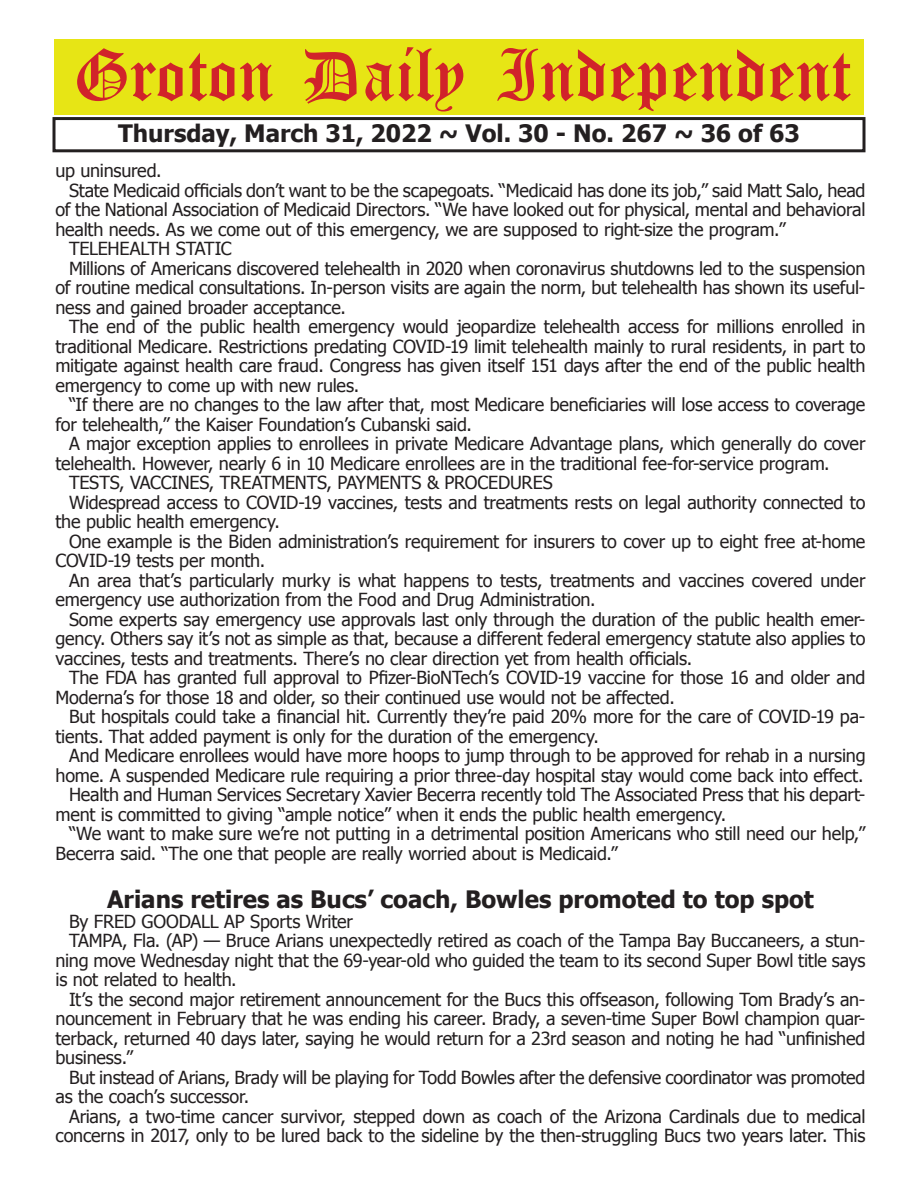
<style>
.page{position:relative;width:918px;height:1188px;background:#fff}
.page>*{position:absolute;margin:0;border:0;box-sizing:border-box;transform-origin:0 0}
.t1{font:54px "Old English Five";color:#d1232a}
.t2{font:700 24px "Tahoma";color:#231f20}
.t3{font:18px "Tahoma";letter-spacing:-.01em;color:#231f20}
</style>
<div class="page">
<div style="left:52px;top:117px;width:814px;height:35px;border:3px solid #231f20"></div>
<div style="left:54px;top:40px;width:810px;height:75px;background:#e7e515"></div>
<h1 class="t1" style="left:73px;top:50px;width:779px">Groton Daily Independent</h1>
<h2 class="t2" style="left:118px;top:116px;width:683px">Thursday, March 31, 2022 ~ Vol. 30 - No. 267 ~ 36 of 63</h2>
<p class="t3" style="left:56px;top:159px;width:108px">up uninsured.</p>
<p class="t3" style="left:69px;top:178px;width:798px">State Medicaid officials don’t want to be the scapegoats. “Medicaid has done its job,” said Matt Salo, head</p>
<p class="t3" style="left:56px;top:198px;width:812px">of the National Association of Medicaid Directors. “We have looked out for physical, mental and behavioral</p>
<p class="t3" style="left:56px;top:217px;width:732px">health needs. As we come out of this emergency, we are supposed to right-size the program.”</p>
<p class="t3" style="left:69px;top:237px;width:164px">TELEHEALTH STATIC</p>
<p class="t3" style="left:69px;top:256px;width:798px">Millions of Americans discovered telehealth in 2020 when coronavirus shutdowns led to the suspension</p>
<p class="t3" style="left:56px;top:276px;width:812px">of routine medical consultations. In-person visits are again the norm, but telehealth has shown its useful-</p>
<p class="t3" style="left:56px;top:295px;width:292px">ness and gained broader acceptance.</p>
<p class="t3" style="left:69px;top:315px;width:798px">The end of the public health emergency would jeopardize telehealth access for millions enrolled in</p>
<p class="t3" style="left:56px;top:334px;width:812px">traditional Medicare. Restrictions predating COVID-19 limit telehealth mainly to rural residents, in part to</p>
<p class="t3" style="left:56px;top:354px;width:811px">mitigate against health care fraud. Congress has given itself 151 days after the end of the public health</p>
<p class="t3" style="left:56px;top:373px;width:305px">emergency to come up with new rules.</p>
<p class="t3" style="left:69px;top:393px;width:798px">“If there are no changes to the law after that, most Medicare beneficiaries will lose access to coverage</p>
<p class="t3" style="left:56px;top:412px;width:418px">for telehealth,” the Kaiser Foundation’s Cubanski said.</p>
<p class="t3" style="left:69px;top:432px;width:798px">A major exception applies to enrollees in private Medicare Advantage plans, which generally do cover</p>
<p class="t3" style="left:56px;top:451px;width:776px">telehealth. However, nearly 6 in 10 Medicare enrollees are in the traditional fee-for-service program.</p>
<p class="t3" style="left:69px;top:471px;width:485px">TESTS, VACCINES, TREATMENTS, PAYMENTS &amp; PROCEDURES</p>
<p class="t3" style="left:69px;top:490px;width:798px">Widespread access to COVID-19 vaccines, tests and treatments rests on legal authority connected to</p>
<p class="t3" style="left:56px;top:510px;width:226px">the public health emergency.</p>
<p class="t3" style="left:69px;top:529px;width:798px">One example is the Biden administration’s requirement for insurers to cover up to eight free at-home</p>
<p class="t3" style="left:56px;top:549px;width:211px">COVID-19 tests per month.</p>
<p class="t3" style="left:69px;top:568px;width:798px">An area that’s particularly murky is what happens to tests, treatments and vaccines covered under</p>
<p class="t3" style="left:56px;top:588px;width:542px">emergency use authorization from the Food and Drug Administration.</p>
<p class="t3" style="left:69px;top:607px;width:798px">Some experts say emergency use approvals last only through the duration of the public health emer-</p>
<p class="t3" style="left:56px;top:627px;width:811px">gency. Others say it’s not as simple as that, because a different federal emergency statute also applies to</p>
<p class="t3" style="left:56px;top:646px;width:638px">vaccines, tests and treatments. There’s no clear direction yet from health officials.</p>
<p class="t3" style="left:69px;top:666px;width:798px">The FDA has granted full approval to Pfizer-BioNTech’s COVID-19 vaccine for those 16 and older and</p>
<p class="t3" style="left:56px;top:685px;width:621px">Moderna’s for those 18 and older, so their continued use would not be affected.</p>
<p class="t3" style="left:69px;top:705px;width:798px">But hospitals could take a financial hit. Currently they’re paid 20% more for the care of COVID-19 pa-</p>
<p class="t3" style="left:56px;top:724px;width:545px">tients. That added payment is only for the duration of the emergency.</p>
<p class="t3" style="left:69px;top:744px;width:798px">And Medicare enrollees would have more hoops to jump through to be approved for rehab in a nursing</p>
<p class="t3" style="left:56px;top:763px;width:809px">home. A suspended Medicare rule requiring a prior three-day hospital stay would come back into effect.</p>
<p class="t3" style="left:69px;top:783px;width:798px">Health and Human Services Secretary Xavier Becerra recently told The Associated Press that his depart-</p>
<p class="t3" style="left:56px;top:802px;width:672px">ment is committed to giving “ample notice” when it ends the public health emergency.</p>
<p class="t3" style="left:69px;top:822px;width:798px">“We want to make sure we’re not putting in a detrimental position Americans who still need our help,”</p>
<p class="t3" style="left:56px;top:841px;width:564px">Becerra said. “The one that people are really worried about is Medicaid.”</p>
<h2 class="t2" style="left:107px;top:883px;width:708px">Arians retires as Bucs’ coach, Bowles promoted to top spot</h2>
<p class="t3" style="left:69px;top:909px;width:286px">By FRED GOODALL AP Sports Writer</p>
<p class="t3" style="left:69px;top:929px;width:798px">TAMPA, Fla. (AP) — Bruce Arians unexpectedly retired as coach of the Tampa Bay Buccaneers, a stun-</p>
<p class="t3" style="left:56px;top:948px;width:811px">ning move Wednesday night that the 69-year-old who guided the team to its second Super Bowl title says</p>
<p class="t3" style="left:56px;top:968px;width:183px">is not related to health.</p>
<p class="t3" style="left:69px;top:987px;width:798px">It’s the second major retirement announcement for the Bucs this offseason, following Tom Brady’s an-</p>
<p class="t3" style="left:56px;top:1007px;width:812px">nouncement in February that he was ending his career. Brady, a seven-time Super Bowl champion quar-</p>
<p class="t3" style="left:56px;top:1026px;width:812px">terback, returned 40 days later, saying he would return for a 23rd season and noting he had “unfinished</p>
<p class="t3" style="left:56px;top:1046px;width:79px">business.”</p>
<p class="t3" style="left:69px;top:1065px;width:798px">But instead of Arians, Brady will be playing for Todd Bowles after the defensive coordinator was promoted</p>
<p class="t3" style="left:56px;top:1085px;width:195px">as the coach’s successor.</p>
<p class="t3" style="left:69px;top:1104px;width:798px">Arians, a two-time cancer survivor, stepped down as coach of the Arizona Cardinals due to medical</p>
<p class="t3" style="left:56px;top:1124px;width:811px">concerns in 2017, only to be lured back to the sideline by the then-struggling Bucs two years later. This</p>
</div>
